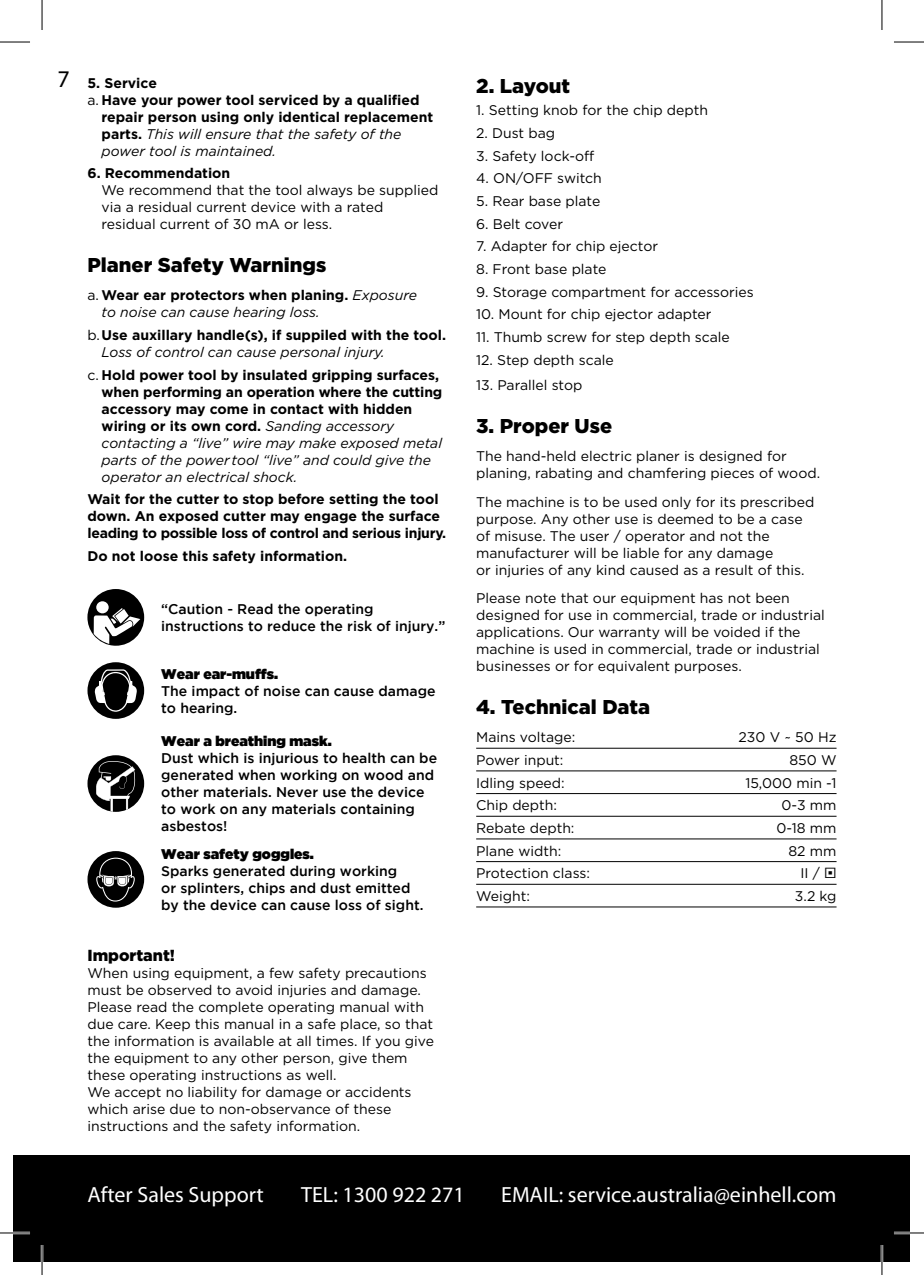
<style>
.page{position:relative;width:924px;height:1275px;background:#fff}
.page>*{position:absolute;margin:0;border:0;box-sizing:border-box;transform-origin:0 0}
.t1{font:24px "Myriad Pro";color:#000}
.t2{font:22px "Myriad Pro";color:#fff}
.t3{font:900 20px "Gotham";color:#000}
.t4{font:900 16px "Gotham";color:#000}
.t5{font:14px/17px "Gotham";color:#000}
.t6{font:700 14px/17px "Gotham";color:#000}
.t7{font:500 14px/17px "Gotham";color:#000}
.t8{font:italic 14px/17px "Gotham";color:#000}
.t9{font:14px "Gotham Ultra";color:#000}
.s1{font-weight:400}
.s2{font-weight:700;font-style:normal}
.s3{font-style:normal}
.s4{font-weight:400;font-style:italic}
</style>
<div class="page">
<div style="left:14px;top:1154px;width:895px;height:107px;background:#000"></div>
<svg style="left:87px;top:851px;width:57px;height:56px"></svg>
<svg style="left:87px;top:589px;width:57px;height:56px"></svg>
<svg style="left:87px;top:662px;width:57px;height:57px"></svg>
<svg style="left:87px;top:755px;width:57px;height:57px"></svg>
<hr style="left:476px;top:748px;width:360px;height:1px;background:#000">
<hr style="left:476px;top:770px;width:360px;height:1px;background:#000">
<hr style="left:476px;top:793px;width:360px;height:1px;background:#000">
<hr style="left:476px;top:816px;width:360px;height:1px;background:#000">
<hr style="left:476px;top:838px;width:360px;height:1px;background:#000">
<hr style="left:476px;top:861px;width:360px;height:1px;background:#000">
<hr style="left:476px;top:884px;width:360px;height:1px;background:#000">
<hr style="left:476px;top:906px;width:360px;height:1px;background:#000">
<hr style="left:0;top:1231px;width:30px;height:3px;background:#fff">
<hr style="left:893px;top:1231px;width:30px;height:3px;background:#fff">
<hr style="left:41px;top:1245px;width:2px;height:30px;background:#fff">
<hr style="left:880px;top:1245px;width:2px;height:30px;background:#fff">
<hr style="left:0;top:42px;width:30px;height:1px;background:#000">
<hr style="left:893px;top:42px;width:30px;height:1px;background:#000">
<hr style="left:0;top:1232px;width:30px;height:1px;background:#000">
<hr style="left:893px;top:1232px;width:30px;height:1px;background:#000">
<hr style="left:42px;top:0;width:1px;height:30px;background:#000">
<hr style="left:42px;top:1245px;width:1px;height:30px;background:#000">
<hr style="left:881px;top:0;width:1px;height:30px;background:#000">
<hr style="left:881px;top:1245px;width:1px;height:30px;background:#000">
<h1 class="t1" style="left:58px;top:64px;width:14px">7</h1>
<p class="t6" style="left:87px;top:74px;width:71px">5. Service</p>
<p class="t6" style="left:87px;top:91px;width:333px"><span class="s1">a.</span> Have your power tool serviced by a qualified</p>
<p class="t6" style="left:102px;top:108px;width:333px">repair person using only identical replacement</p>
<p class="t8" style="left:102px;top:125px;width:301px"><span class="s2">parts.</span> This will ensure that the safety of the</p>
<p class="t8" style="left:102px;top:142px;width:176px">power tool is maintained.</p>
<p class="t6" style="left:87px;top:164px;width:144px">6. Recommendation</p>
<p class="t5" style="left:102px;top:182px;width:338px">We recommend that the tool always be supplied via a residual current device with a rated residual current of 30 mA or less.</p>
<h3 class="t3" style="left:87px;top:253px;width:240px">Planer Safety Warnings</h3>
<p class="t8" style="left:102px;top:287px;width:317px;text-indent:-14px"><span class="s3">a.</span> <span class="s2">Wear ear protectors when planing.</span> Exposure to noise can cause hearing loss.</p>
<p class="t6" style="left:102px;top:326px;width:346px;text-indent:-14px"><span class="s1">b.</span>Use auxillary handle(s), if suppiled with the tool.<br><span class="s4">Loss of control can cause personal injury.</span></p>
<p class="t6" style="left:102px;top:366px;width:342px;text-indent:-14px"><span class="s1">c.</span> Hold power tool by insulated gripping surfaces, when performing an operation where the cutting accessory may come in contact with hidden wiring or its own cord. <span class="s4">Sanding accessory contacting a “live” wire may make exposed metal parts of the power tool “live” and could give the operator an electrical shock.</span></p>
<p class="t6" style="left:87px;top:490px;width:360px">Wait for the cutter to stop before setting the tool down. An exposed cutter may engage the surface leading to possible loss of control and serious injury.</p>
<p class="t6" style="left:87px;top:547px;width:261px">Do not loose this safety information.</p>
<p class="t7" style="left:161px;top:600px;width:285px">“Caution - Read the operating instructions to reduce the risk of injury.”</p>
<p class="t9" style="left:161px;top:665px;width:118px">Wear ear-muffs.</p>
<p class="t7" style="left:161px;top:682px;width:276px">The impact of noise can cause damage to hearing.</p>
<p class="t9" style="left:161px;top:733px;width:172px">Wear a breathing mask.</p>
<p class="t7" style="left:161px;top:749px;width:277px">Dust which is injurious to health can be generated when working on wood and other materials. Never use the device to work on any materials containing asbestos!</p>
<p class="t9" style="left:161px;top:846px;width:154px">Wear safety goggles.</p>
<p class="t7" style="left:161px;top:862px;width:264px">Sparks generated during working<br>or splinters, chips and dust emitted by the device can cause loss of sight.</p>
<p class="t4" style="left:87px;top:946px;width:89px">Important!</p>
<p class="t5" style="left:87px;top:964px;width:348px">When using equipment, a few safety precautions must be observed to avoid injuries and damage.<br>Please read the complete operating manual with due care. Keep this manual in a safe place, so that the information is available at all times. If you give the equipment to any other person, give them these operating instructions as well.<br>We accept no liability for damage or accidents which arise due to non-observance of these instructions and the safety information.</p>
<h3 class="t3" style="left:476px;top:74px;width:95px">2. Layout</h3>
<p class="t5" style="left:476px;top:102px;width:233px">1. Setting knob for the chip depth</p>
<p class="t5" style="left:476px;top:124px;width:80px">2. Dust bag</p>
<p class="t5" style="left:476px;top:147px;width:120px">3. Safety lock-off</p>
<p class="t5" style="left:476px;top:170px;width:127px">4. ON/OFF switch</p>
<p class="t5" style="left:476px;top:192px;width:126px">5. Rear base plate</p>
<p class="t5" style="left:476px;top:215px;width:88px">6. Belt cover</p>
<p class="t5" style="left:476px;top:238px;width:183px">7. Adapter for chip ejector</p>
<p class="t5" style="left:476px;top:260px;width:132px">8. Front base plate</p>
<p class="t5" style="left:476px;top:283px;width:279px">9. Storage compartment for accessories</p>
<p class="t5" style="left:476px;top:306px;width:237px">10. Mount for chip ejector adapter</p>
<p class="t5" style="left:476px;top:328px;width:255px">11. Thumb screw for step depth scale</p>
<p class="t5" style="left:476px;top:351px;width:139px">12. Step depth scale</p>
<p class="t5" style="left:476px;top:377px;width:108px">13. Parallel stop</p>
<h3 class="t3" style="left:476px;top:414px;width:137px">3. Proper Use</h3>
<p class="t5" style="left:476px;top:448px;width:345px">The hand-held electric planer is designed for planing, rabating and chamfering pieces of wood.</p>
<p class="t5" style="left:476px;top:493px;width:339px">The machine is to be used only for its prescribed purpose. Any other use is deemed to be a case of misuse. The user / operator and not the manufacturer will be liable for any damage<br>or injuries of any kind caused as a result of this.</p>
<p class="t5" style="left:476px;top:589px;width:350px">Please note that our equipment has not been designed for use in commercial, trade or industrial applications. Our warranty will be voided if the machine is used in commercial, trade or industrial businesses or for equivalent purposes.</p>
<h3 class="t3" style="left:476px;top:695px;width:175px">4. Technical Data</h3>
<p class="t5" style="left:476px;top:728px;width:101px">Mains voltage:</p>
<p class="t5" style="left:738px;top:728px;width:99px">230 V ~ 50 Hz</p>
<p class="t5" style="left:476px;top:751px;width:89px">Power input:</p>
<p class="t5" style="left:789px;top:751px;width:49px">850 W</p>
<p class="t5" style="left:476px;top:774px;width:90px">Idling speed:</p>
<p class="t5" style="left:745px;top:774px;width:93px">15,000 min -1</p>
<p class="t5" style="left:476px;top:796px;width:82px">Chip depth:</p>
<p class="t5" style="left:781px;top:796px;width:56px">0-3 mm</p>
<p class="t5" style="left:476px;top:819px;width:100px">Rebate depth:</p>
<p class="t5" style="left:776px;top:819px;width:61px">0-18 mm</p>
<p class="t5" style="left:476px;top:842px;width:87px">Plane width:</p>
<p class="t5" style="left:788px;top:842px;width:50px">82 mm</p>
<p class="t5" style="left:476px;top:864px;width:115px">Protection class:</p>
<p class="t5" style="left:800px;top:864px;width:38px">II/◻</p>
<p class="t5" style="left:476px;top:887px;width:55px">Weight:</p>
<p class="t5" style="left:794px;top:887px;width:43px">3.2 kg</p>
<h2 class="t2" style="left:87px;top:1181px;width:178px">After Sales Support</h2>
<h2 class="t2" style="left:301px;top:1181px;width:165px">TEL: 1300 922 271</h2>
<h2 class="t2" style="left:501px;top:1181px;width:336px">EMAIL: service.australia@einhell.com</h2>
</div>
